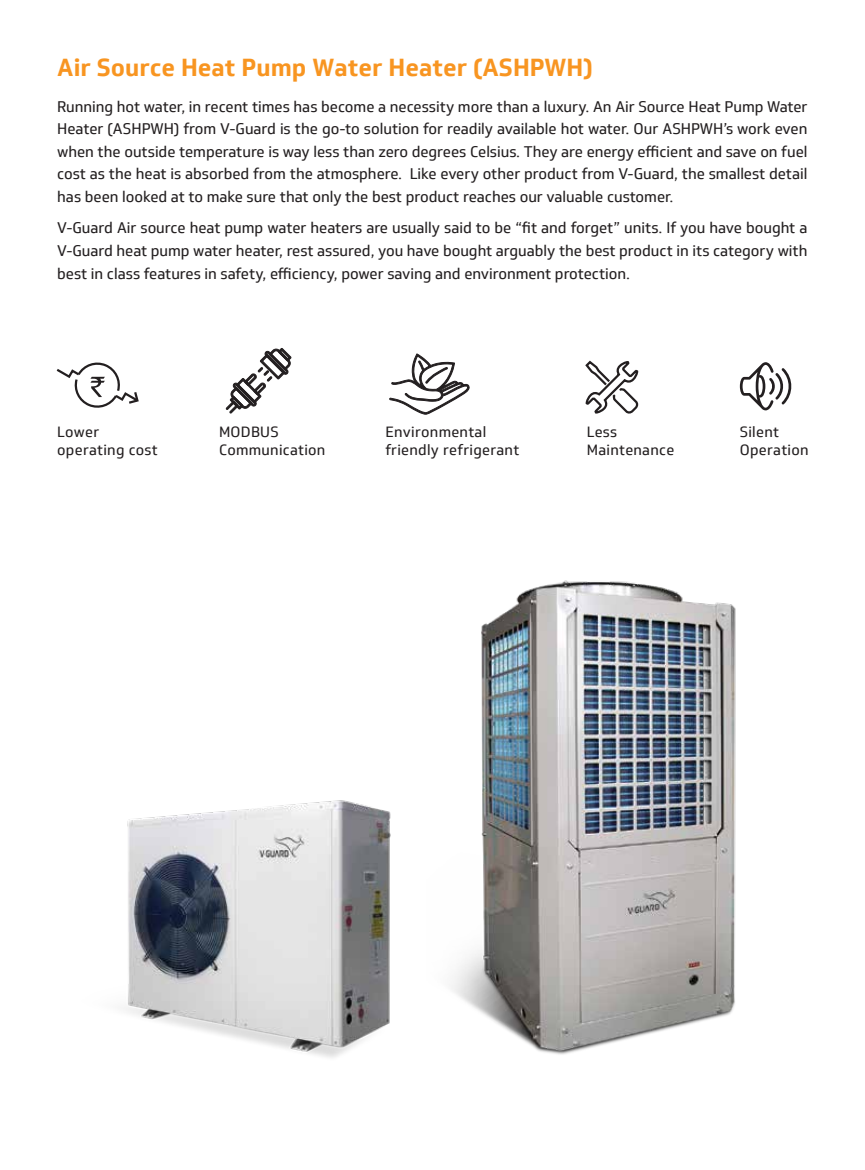
<style>
.page{position:relative;width:865px;height:1170px;background:#fff}
.page>*{position:absolute;margin:0;border:0;box-sizing:border-box;transform-origin:0 0}
.t1{font:700 24px "Soleto";color:#f89521}
.t2{font:15px/22.5px "Soleto";color:#231f20;text-align:justify}
.t3{font:14.4px/17.4px "Soleto";letter-spacing:.02em;color:#231f20}
</style>
<div class="page">
<img style="left:451px;top:580px;width:285px;height:475px">
<img style="left:123px;top:800px;width:268px;height:258px">
<svg style="left:226px;top:348px;width:65px;height:65px"></svg>
<svg style="left:56px;top:362px;width:83px;height:46px"></svg>
<svg style="left:389px;top:353px;width:81px;height:62px"></svg>
<svg style="left:585px;top:360px;width:54px;height:54px"></svg>
<svg style="left:740px;top:362px;width:52px;height:48px"></svg>
<h1 class="t1" style="left:57px;top:52px;width:537px">Air Source Heat Pump Water Heater (ASHPWH)</h1>
<p class="t2" style="left:57px;top:95px;width:752px">Running hot water, in recent times has become a necessity more than a luxury. An Air Source Heat Pump Water Heater (ASHPWH) from V-Guard is the go-to solution for readily available hot water. Our ASHPWH’s work even when the outside temperature is way less than zero degrees Celsius. They are energy efficient and save on fuel cost as the heat is absorbed from the atmosphere. Like every other product from V-Guard, the smallest detail has been looked at to make sure that only the best product reaches our valuable customer.</p>
<p class="t2" style="left:57px;top:217px;width:751px">V-Guard Air source heat pump water heaters are usually said to be “fit and forget” units. If you have bought a V-Guard heat pump water heater, rest assured, you have bought arguably the best product in its category with best in class features in safety, efficiency, power saving and environment protection.</p>
<p class="t3" style="left:57px;top:423px;width:102px">Lower operating cost</p>
<p class="t3" style="left:385px;top:423px;width:135px">Environmental friendly refrigerant</p>
<p class="t3" style="left:586px;top:423px;width:89px">Less<br>Maintenance</p>
<p class="t3" style="left:740px;top:423px;width:70px">Silent<br>Operation</p>
<p class="t3" style="left:219px;top:423px;width:108px">MODBUS<br>Communication</p>
</div>
